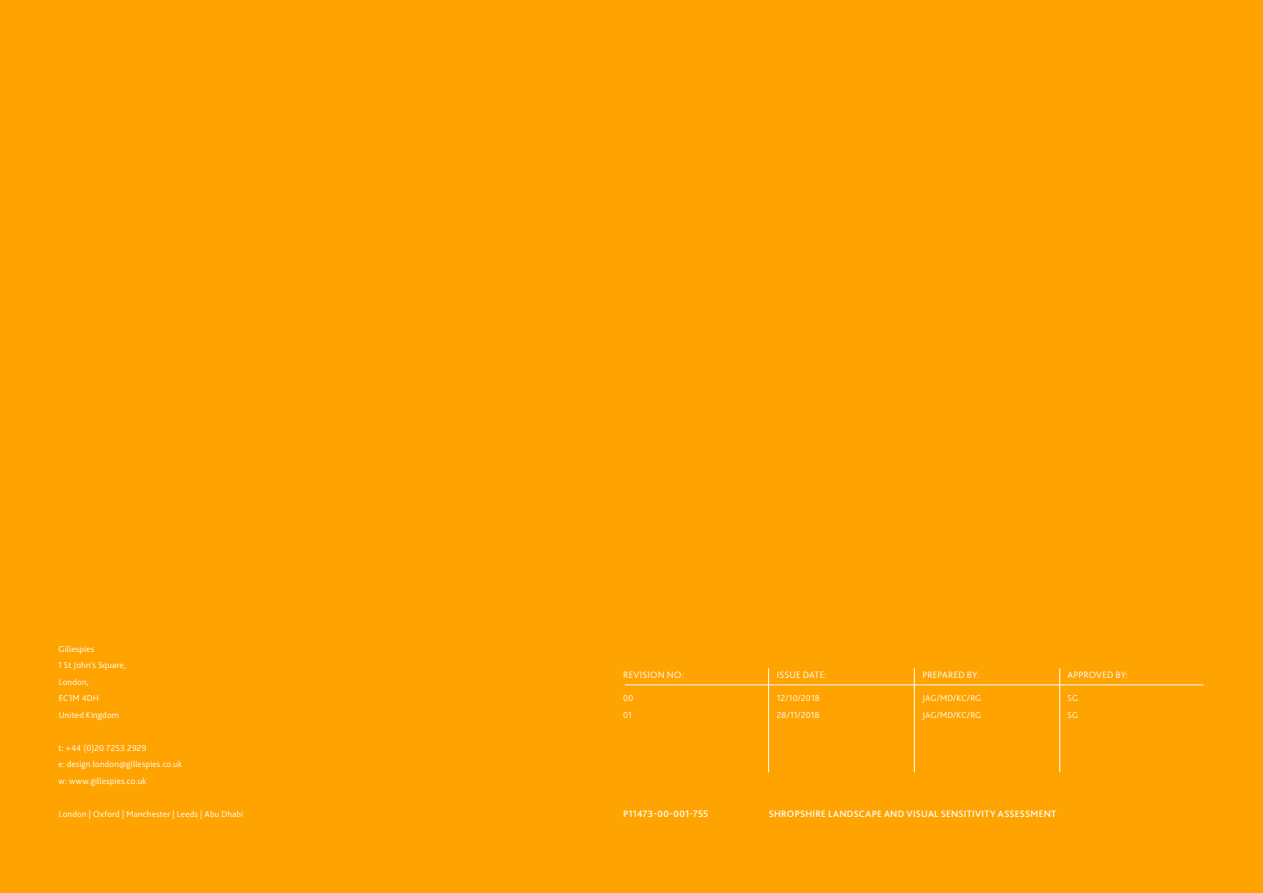
<style>
.page{position:relative;width:1263px;height:893px;background:#ffa300}
.page>*{position:absolute;margin:0;border:0;box-sizing:border-box;transform-origin:0 0}
.t1{font:500 9.75px "Bliss 2";letter-spacing:.03em;color:#fff}
.t2{font:300 9.75px "Bliss 2";letter-spacing:.02em;color:#fff}
.t3{font:300 9px/16.5px "Bliss 2";letter-spacing:.02em;color:#fff}
.t4{font:300 8.85px "Bliss 2";letter-spacing:.02em;color:#fff}
</style>
<div class="page">
<hr style="left:914px;top:668px;width:1px;height:104px;background:#fff">
<hr style="left:1059px;top:668px;width:1px;height:104px;background:#fff">
<hr style="left:625px;top:685px;width:578px;height:1px;background:#fff">
<hr style="left:768px;top:668px;width:1px;height:104px;background:#fff">
<p class="t3" style="left:58px;top:640px;width:37px">Gillespies</p>
<p class="t3" style="left:58px;top:657px;width:69px">1 St John’s Square,</p>
<p class="t3" style="left:59px;top:673px;width:42px">London,<br>EC1M 4DH</p>
<p class="t3" style="left:59px;top:706px;width:62px">United Kingdom</p>
<p class="t3" style="left:59px;top:739px;width:89px">t: +44 (0)20 7253 2929</p>
<p class="t3" style="left:58px;top:756px;width:125px">e: design.london@gillespies.co.uk</p>
<p class="t3" style="left:59px;top:772px;width:89px">w: www.gillespies.co.uk</p>
<p class="t3" style="left:59px;top:805px;width:186px">London | Oxford | Manchester | Leeds | Abu Dhabi</p>
<p class="t2" style="left:623px;top:669px;width:62px">REVISION NO:</p>
<p class="t2" style="left:777px;top:669px;width:51px">ISSUE DATE:</p>
<p class="t2" style="left:922px;top:669px;width:58px">PREPARED BY:</p>
<p class="t2" style="left:1067px;top:669px;width:62px">APPROVED BY:</p>
<p class="t4" style="left:623px;top:693px;width:12px">00</p>
<p class="t4" style="left:623px;top:709px;width:10px">01</p>
<p class="t4" style="left:777px;top:693px;width:44px">12/10/2018</p>
<p class="t4" style="left:777px;top:709px;width:44px">28/11/2018</p>
<p class="t4" style="left:922px;top:693px;width:60px">JAG/MD/KC/RG</p>
<p class="t4" style="left:922px;top:709px;width:60px">JAG/MD/KC/RG</p>
<p class="t4" style="left:1067px;top:693px;width:12px">SG</p>
<p class="t4" style="left:1067px;top:709px;width:12px">SG</p>
<p class="t1" style="left:623px;top:808px;width:87px">P11473-00-001-755</p>
<p class="t1" style="left:769px;top:808px;width:289px">SHROPSHIRE LANDSCAPE AND VISUAL SENSITIVITY ASSESSMENT</p>
</div>
